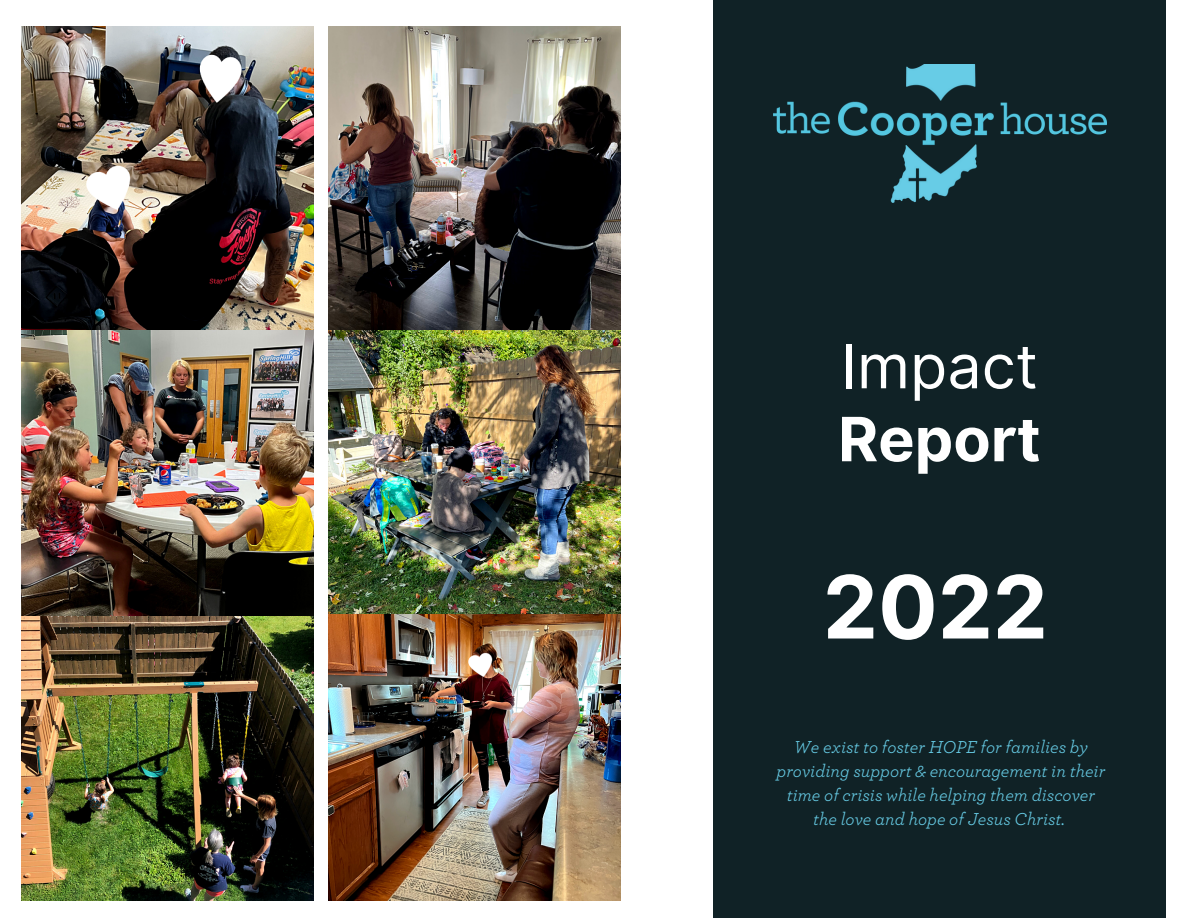
<style>
.page{position:relative;width:1188px;height:918px;background:#fff}
.page>*{position:absolute;margin:0;border:0;box-sizing:border-box;transform-origin:0 0}
.t1{font:700 87.3px "Inter";color:#fff}
.t2{font:61.2px "Inter";color:#fff}
.t3{font:700 61.2px "Inter";color:#fff}
.t4{font:italic 18px/24px "Archer";color:#67cce6;text-align:center}
</style>
<div class="page">
<img style="left:21px;top:27px;width:293px;height:874px">
<div style="left:713px;top:0;width:453px;height:918px;background:#102226"></div>
<img style="left:774px;top:65px;width:333px;height:137px">
<img style="left:328px;top:27px;width:293px;height:588px">
<img style="left:328px;top:615px;width:293px;height:286px">
<h2 class="t2" style="left:841px;top:329px;width:199px">Impact</h2>
<h2 class="t3" style="left:838px;top:402px;width:204px">Report</h2>
<h1 class="t1" style="left:823px;top:555px;width:226px">2022</h1>
<p class="t4" style="left:777px;top:735px;width:330px">We exist to foster HOPE for families by providing support &amp; encouragement in their time of crisis while helping them discover the love and hope of Jesus Christ.</p>
</div>
